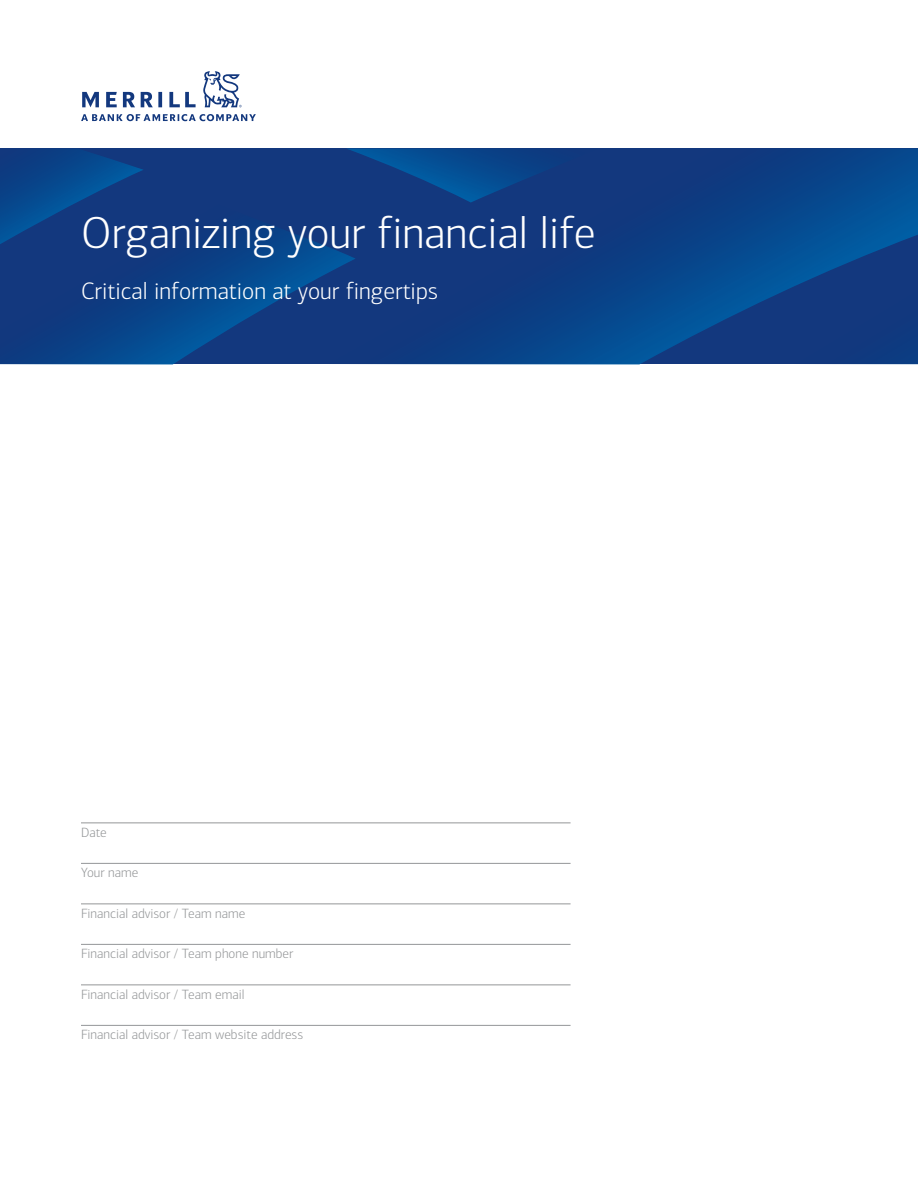
<style>
.page{position:relative;width:918px;height:1188px;background:#fff}
.page>*{position:absolute;margin:0;border:0;box-sizing:border-box;transform-origin:0 0}
.t1{font:300 45px "Connections";color:#fff}
.t2{font:300 24px "Connections";color:#fff}
.t3{font:300 13.5px "Connections";color:#949698}
</style>
<div class="page">
<div style="left:0;top:148px;width:918px;height:216px;background:#13387e"></div>
<svg style="left:56px;top:244px;width:208px;height:120px"></svg>
<svg style="left:0;top:151px;width:143px;height:93px"></svg>
<svg style="left:264px;top:148px;width:654px;height:216px"></svg>
<hr style="left:81px;top:823px;width:490px;height:1px;background:#949698">
<hr style="left:81px;top:863px;width:490px;height:1px;background:#949698">
<hr style="left:81px;top:904px;width:490px;height:1px;background:#949698">
<hr style="left:81px;top:944px;width:490px;height:1px;background:#949698">
<hr style="left:81px;top:985px;width:490px;height:1px;background:#949698">
<hr style="left:81px;top:1025px;width:490px;height:1px;background:#949698">
<svg style="left:81px;top:114px;width:175px;height:7px"></svg>
<svg style="left:82px;top:92px;width:114px;height:15px"></svg>
<svg style="left:203px;top:71px;width:39px;height:36px"></svg>
<h1 class="t1" style="left:81px;top:207px;width:516px">Organizing your financial life</h1>
<h2 class="t2" style="left:81px;top:277px;width:359px">Critical information at your fingertips</h2>
<p class="t3" style="left:81px;top:824px;width:27px">Date</p>
<p class="t3" style="left:81px;top:865px;width:59px">Your name</p>
<p class="t3" style="left:81px;top:905px;width:166px">Financial advisor / Team name</p>
<p class="t3" style="left:81px;top:946px;width:214px">Financial advisor / Team phone number</p>
<p class="t3" style="left:81px;top:986px;width:165px">Financial advisor / Team email</p>
<p class="t3" style="left:81px;top:1027px;width:224px">Financial advisor / Team website address</p>
</div>
